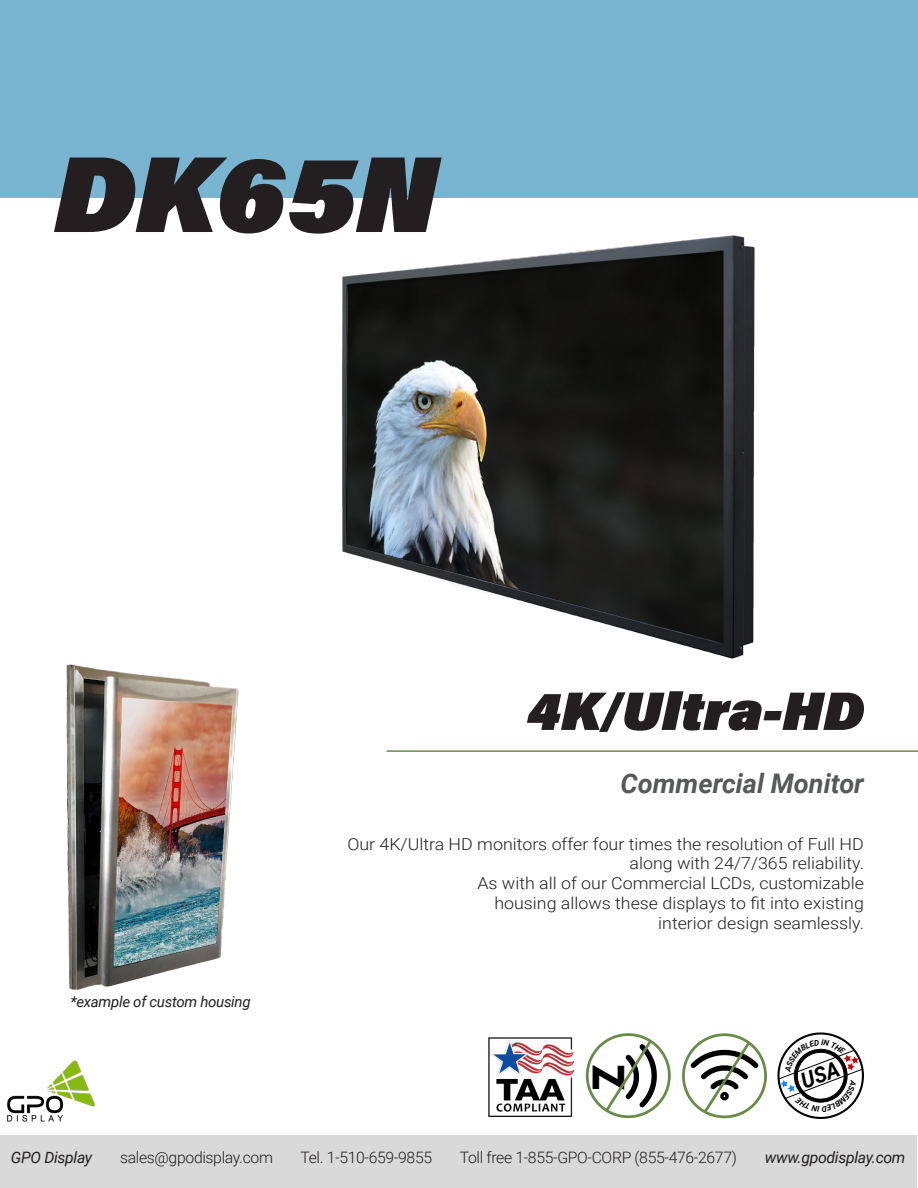
<style>
.page{position:relative;width:918px;height:1188px;background:#fff}
.page>*{position:absolute;margin:0;border:0;box-sizing:border-box;transform-origin:0 0}
.Cutsheet_Title{font:italic 900 108px "Acumin Pro";color:#231f20}
.Cutsheet_2nd_Title{font:italic 900 54px "Acumin Pro";color:#231f20}
.t1{font:700 34.35px "Anisette Std";color:#000}
.Grey_Text{font:italic 700 27px "Roboto";color:#57585a}
.Cutsheet_Text{font:300 16.5px/19.8px "Roboto";color:#231f20;text-align:right;scale:1.08 1}
.t2{font:300 15.75px "Roboto";letter-spacing:-.02em;color:#231f20}
.t3{font:italic 15.75px "Roboto";letter-spacing:-.02em;color:#231f20}
.bottom{font:italic 15px "Roboto";letter-spacing:-.02em;color:#231f20}
</style>
<div class="page">
<div style="left:1px;top:1136px;width:916px;height:52px;background:#d9d9d9"></div>
<div style="left:0;top:0;width:918px;height:198px;background:#79b4d0"></div>
<hr style="left:387px;top:750px;width:531px;height:2px;background:#678e44">
<img style="left:7px;top:1061px;width:88px;height:60px">
<img style="left:489px;top:1037px;width:84px;height:80px">
<div style="left:586px;top:1033px;width:85px;height:85px;border:3px solid #668c45;border-radius:50%"></div>
<svg style="left:603px;top:1038px;width:55px;height:77px"></svg>
<div style="left:682px;top:1033px;width:85px;height:85px;border:3px solid #668c45;border-radius:50%"></div>
<svg style="left:686px;top:1039px;width:77px;height:76px"></svg>
<img style="left:342px;top:235px;width:413px;height:424px">
<img style="left:66px;top:664px;width:173px;height:326px">
<svg style="left:777px;top:1032px;width:87px;height:87px"></svg>
<p class="Cutsheet_Title" style="left:54px;top:116px;width:385px">DK65N</p>
<p class="Cutsheet_2nd_Title" style="left:527px;top:672px;width:338px">4K/Ultra-HD</p>
<p class="Grey_Text" style="left:621px;top:764px;width:245px">Commercial Monitor</p>
<p class="bottom" style="left:70px;top:991px;width:182px">*example of custom housing</p>
<p class="Cutsheet_Text" style="left:347px;top:833px;width:480px">Our 4K/Ultra HD monitors offer four times the resolution of Full HD along with 24/7/365 reliability.</p>
<p class="Cutsheet_Text" style="left:477px;top:873px;width:359px">As with all of our Commercial LCDs, customizable</p>
<p class="Cutsheet_Text" style="left:494px;top:893px;width:344px">housing allows these displays to fit into existing</p>
<p class="Cutsheet_Text" style="left:658px;top:912px;width:192px">interior design seamlessly.</p>
<h3 class="t1" style="left:591px;top:1058px;width:38px">N</h3>
<p class="t3" style="left:11px;top:1147px;width:83px">GPO Display</p>
<p class="t2" style="left:120px;top:1147px;width:154px">sales@gpodisplay.com</p>
<p class="t2" style="left:300px;top:1147px;width:133px">Tel. 1-510-659-9855</p>
<p class="t2" style="left:460px;top:1147px;width:279px">Toll free 1-855-GPO-CORP (855-476-2677)</p>
<p class="t3" style="left:765px;top:1147px;width:142px">www.gpodisplay.com</p>
</div>
